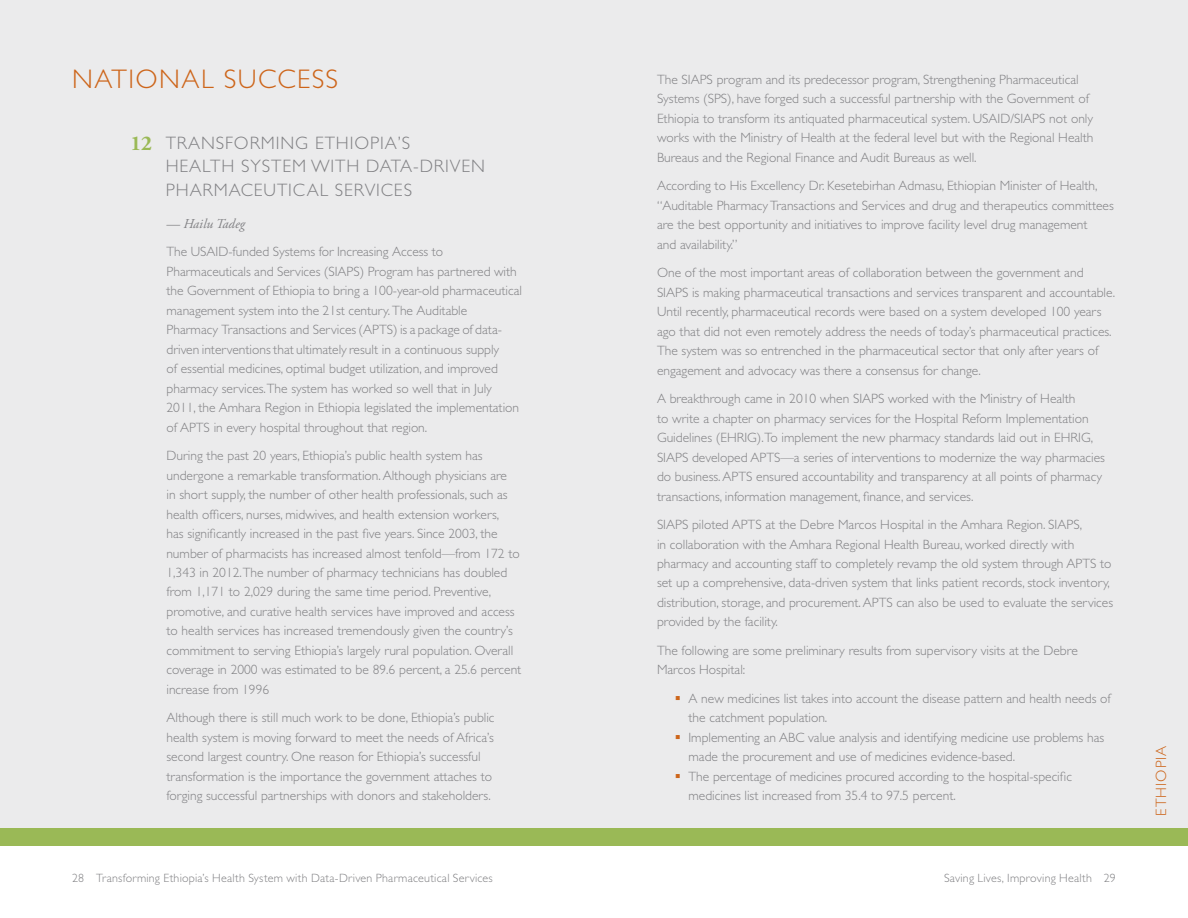
<style>
.page{position:relative;width:1188px;height:918px;background:#fff}
.page>*{position:absolute;margin:0;border:0;box-sizing:border-box;transform-origin:0 0}
.t1{font:300 27px "Gill Sans";letter-spacing:.055em;color:#cd651a}
.t2{font:300 18px/24px "Gill Sans";letter-spacing:.05em;color:#808083}
.t3{font:300 15px "Gill Sans";letter-spacing:.065em;color:#cd651a}
.t4{font:300 13.5px/19.5px "Gill Sans";color:#808083}
.t5{font:italic 13.5px "Adobe Garamond Pro";color:#808083}
.t6{font:300 12px "Gill Sans";letter-spacing:.02em;color:#808083}
.s1{font-family:"Adobe Garamond Pro";font-weight:700;font-size:21px;color:#9ab956}
.s2{color:#cd651a}
</style>
<div class="page">
<div style="left:0;top:0;width:1188px;height:828px;background:#ebebec"></div>
<div style="left:0;top:828px;width:1188px;height:18px;background:#9ab956"></div>
<h1 class="t1" style="left:72px;top:64px;width:268px">NATIONAL SUCCESS</h1>
<h2 class="t2" style="left:166px;top:131px;width:321px;text-indent:-35px"><span class="s1">12</span> TRANSFORMING ETHIOPIA’S<br>HEALTH SYSTEM WITH DATA-DRIVEN<br>PHARMACEUTICAL SERVICES</h2>
<p class="t5" style="left:166px;top:215px;width:80px">— Hailu Tadeg</p>
<p class="t4" style="left:166px;top:242px;width:357px">The USAID-funded Systems for Increasing Access to Pharmaceuticals and Services (SIAPS) Program has partnered with the Government of Ethiopia to bring a 100-year-old pharmaceutical management system into the 21st century. The Auditable Pharmacy Transactions and Services (APTS) is a package of data&shy;driven interventions that ultimately result in a continuous supply<br>of essential medicines, optimal budget utilization, and improved pharmacy services.The system has worked so well that in July 2011, the Amhara Region in Ethiopia legislated the implementation of APTS in every hospital throughout that region.</p>
<p class="t4" style="left:166px;top:446px;width:356px">During the past 20 years, Ethiopia’s public health system has undergone a remarkable transformation. Although physicians are<br>in short supply, the number of other health professionals, such as health officers, nurses, midwives, and health extension workers,<br>has significantly increased in the past five years. Since 2003, the number of pharmacists has increased almost tenfold—from 172 to 1,343 in 2012.The number of pharmacy technicians has doubled from 1,171 to 2,029 during the same time period. Preventive, promotive, and curative health services have improved and access to health services has increased tremendously given the country’s commitment to serving Ethiopia’s largely rural population. Overall coverage in 2000 was estimated to be 89.6 percent, a 25.6 percent increase from 1996</p>
<p class="t4" style="left:166px;top:708px;width:330px">Although there is still much work to be done, Ethiopia’s public health system is moving forward to meet the needs of Africa’s second largest country. One reason for Ethiopia’s successful transformation is the importance the government attaches to forging successful partnerships with donors and stakeholders.</p>
<p class="t4" style="left:657px;top:70px;width:438px">The SIAPS program and its predecessor program, Strengthening Pharmaceutical Systems (SPS), have forged such a successful partnership with the Government of Ethiopia to transform its antiquated pharmaceutical system. USAID/SIAPS not only works with the Ministry of Health at the federal level but with the Regional Health Bureaus and the Regional Finance and Audit Bureaus as well.</p>
<p class="t4" style="left:657px;top:176px;width:458px">According to His Excellency Dr. Kesetebirhan Admasu, Ethiopian Minister of Health, “Auditable Pharmacy Transactions and Services and drug and therapeutics committees are the best opportunity and initiatives to improve facility level drug management<br>and availability.”</p>
<p class="t4" style="left:657px;top:263px;width:460px">One of the most important areas of collaboration between the government and SIAPS is making pharmaceutical transactions and services transparent and accountable.<br>Until recently, pharmaceutical records were based on a system developed 100 years ago that did not even remotely address the needs of today’s pharmaceutical practices.<br>The system was so entrenched in the pharmaceutical sector that only after years of engagement and advocacy was there a consensus for change.</p>
<p class="t4" style="left:657px;top:389px;width:449px">A breakthrough came in 2010 when SIAPS worked with the Ministry of Health<br>to write a chapter on pharmacy services for the Hospital Reform Implementation Guidelines (EHRIG).To implement the new pharmacy standards laid out in EHRIG, SIAPS developed APTS—a series of interventions to modernize the way pharmacies do business. APTS ensured accountability and transparency at all points of pharmacy transactions, information management, finance, and services.</p>
<p class="t4" style="left:657px;top:515px;width:458px">SIAPS piloted APTS at the Debre Marcos Hospital in the Amhara Region. SIAPS,<br>in collaboration with the Amhara Regional Health Bureau, worked directly with pharmacy and accounting staff to completely revamp the old system through APTS to set up a comprehensive, data-driven system that links patient records, stock inventory, distribution, storage, and procurement. APTS can also be used to evaluate the services provided by the facility.</p>
<p class="t4" style="left:657px;top:641px;width:422px">The following are some preliminary results from supervisory visits at the Debre<br>Marcos Hospital:</p>
<p class="t4" style="left:688px;top:689px;width:424px;text-indent:-14px"><span class="s2">▪</span> A new medicines list takes into account the disease pattern and health needs of the catchment population.</p>
<p class="t4" style="left:688px;top:728px;width:417px;text-indent:-14px"><span class="s2">▪</span> Implementing an ABC value analysis and identifying medicine use problems has made the procurement and use of medicines evidence-based.</p>
<p class="t4" style="left:688px;top:767px;width:385px;text-indent:-14px"><span class="s2">▪</span> The percentage of medicines procured according to the hospital-specific medicines list increased from 35.4 to 97.5 percent.</p>
<p class="t6" style="left:72px;top:871px;width:422px">28 Transforming Ethiopia’s Health System with Data-Driven Pharmaceutical Services</p>
<p class="t6" style="left:944px;top:871px;width:173px">Saving Lives, Improving Health 29</p>
<p class="t3" style="left:1153px;top:816px;width:72px;rotate:-90deg">ETHIOPIA</p>
</div>
